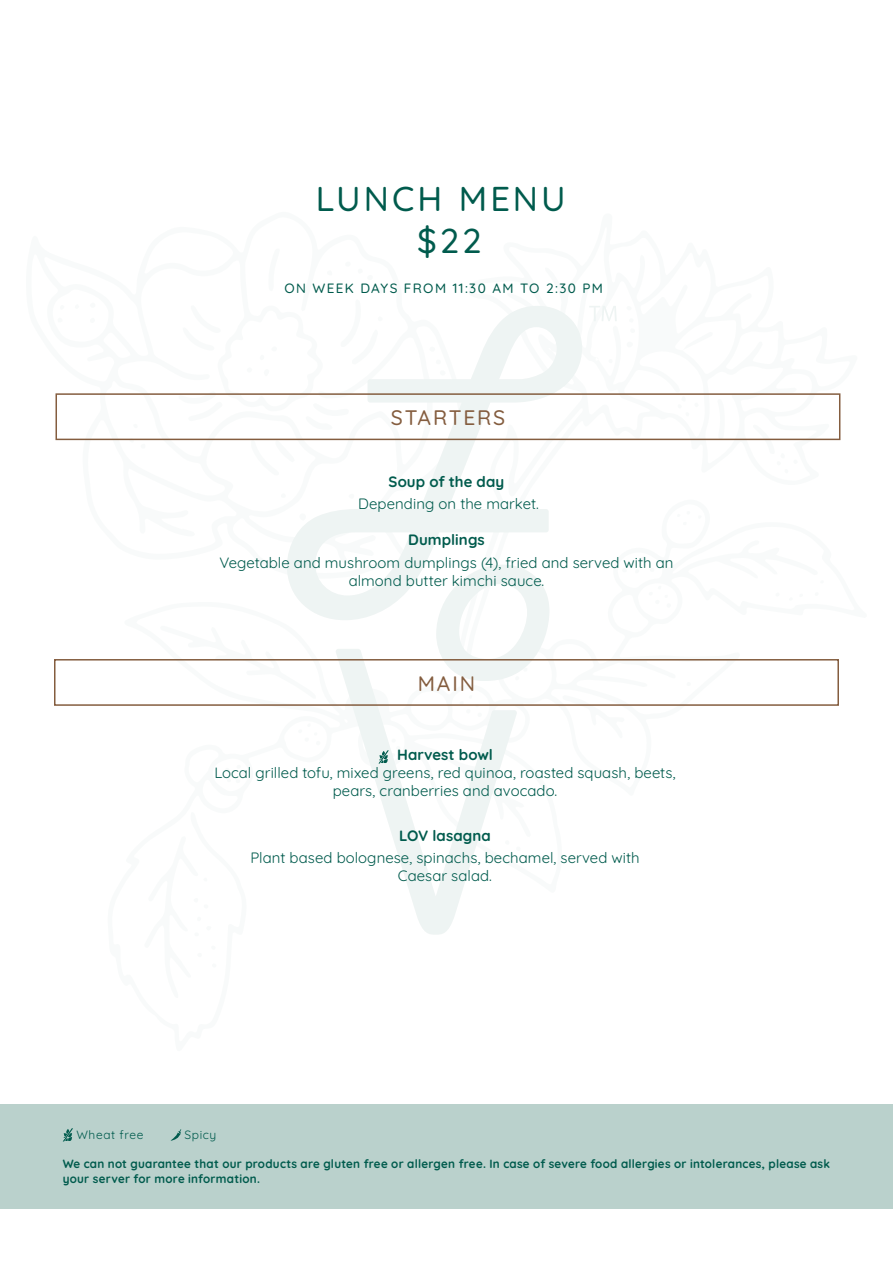
<style>
.page{position:relative;width:893px;height:1263px;background:#fff}
.page>*{position:absolute;margin:0;border:0;box-sizing:border-box;transform-origin:0 0}
.t1{font:300 34.5px "Quicksand";letter-spacing:.09em;color:#005b4d}
.t2{font:300 21px "Quicksand";letter-spacing:.09em;color:#845d3f}
.LIGNE_TYPO_SANS{font:300 15px/18px "Quicksand";letter-spacing:.005em;color:#005b4d;text-align:center}
.t3{font:300 13.5px "Quicksand";letter-spacing:.105em;color:#005b4d}
.Descriptif{font:300 12px/14.4px "Quicksand";letter-spacing:.02em;color:#005b4d}
.Descriptif-2{font:300 12px "Quicksand";letter-spacing:.05em;color:#005b4d}
</style>
<div class="page">
<svg style="left:287px;top:306px;width:330px;height:629px"></svg>
<div style="left:0;top:1105px;width:893px;height:104px;background:#bad1cc"></div>
<div style="left:56px;top:393px;width:784px;height:47px;border:2px solid #845d3f"></div>
<div style="left:54px;top:659px;width:785px;height:47px;border:2px solid #845d3f"></div>
<svg style="left:63px;top:1128px;width:10px;height:13px"></svg>
<svg style="left:171px;top:1129px;width:10px;height:12px"></svg>
<svg style="left:378px;top:750px;width:11px;height:13px"></svg>
<p class="t1" style="left:316px;top:172px;width:252px">LUNCH MENU</p>
<p class="t1" style="left:417px;top:214px;width:65px">$22</p>
<p class="t3" style="left:284px;top:278px;width:320px">ON WEEK DAYS FROM 11:30 AM TO 2:30 PM</p>
<p class="t2" style="left:391px;top:401px;width:116px">STARTERS</p>
<p class="LIGNE_TYPO_SANS" style="left:389px;top:471px;width:117px">Soup of the day</p>
<p class="LIGNE_TYPO_SANS" style="left:358px;top:493px;width:182px">Depending on the market.</p>
<p class="LIGNE_TYPO_SANS" style="left:408px;top:529px;width:78px">Dumplings</p>
<p class="LIGNE_TYPO_SANS" style="left:219px;top:552px;width:456px">Vegetable and mushroom dumplings (4), fried and served with an almond butter kimchi sauce.</p>
<p class="t2" style="left:418px;top:667px;width:59px">MAIN</p>
<p class="LIGNE_TYPO_SANS" style="left:214px;top:744px;width:463px">Harvest bowl<br>Local grilled tofu, mixed greens, red quinoa, roasted squash, beets, pears, cranberries and avocado.</p>
<p class="LIGNE_TYPO_SANS" style="left:399px;top:825px;width:93px">LOV lasagna</p>
<p class="LIGNE_TYPO_SANS" style="left:250px;top:847px;width:391px">Plant based bolognese, spinachs, bechamel, served with<br>Caesar salad.</p>
<p class="Descriptif-2" style="left:76px;top:1126px;width:69px">Wheat free</p>
<p class="Descriptif" style="left:184px;top:1127px;width:33px">Spicy</p>
<p class="Descriptif" style="left:63px;top:1155px;width:769px">We can not guarantee that our products are gluten free or allergen free. In case of severe food allergies or intolerances, please ask your server for more information.</p>
</div>
